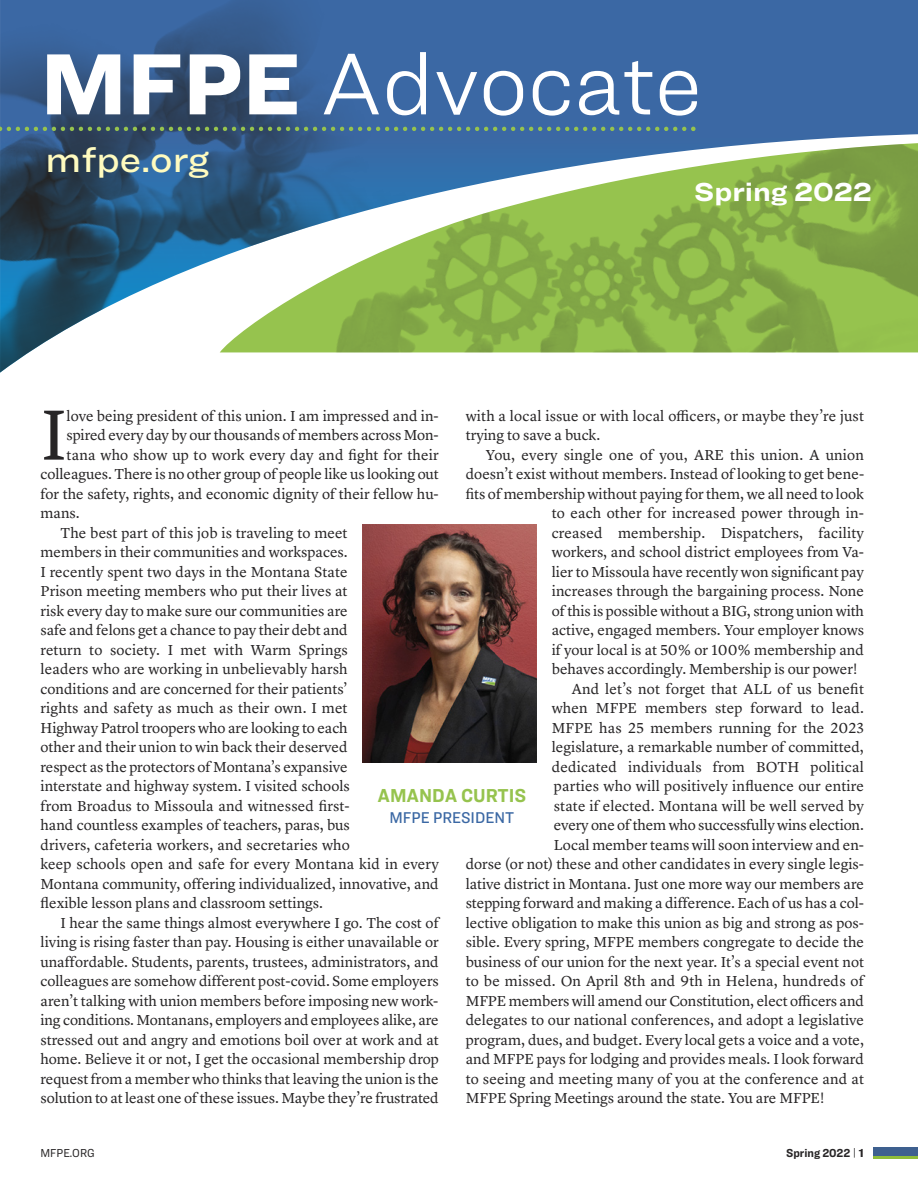
<style>
.page{position:relative;width:918px;height:1188px;background:#fff}
.page>*{position:absolute;margin:0;border:0;box-sizing:border-box;transform-origin:0 0}
.t1{font:300 90px "Ringside";letter-spacing:-.005em;color:#fff}
.t2{font:73.65px "Lyon Text";color:#272526}
.t3{font:500 36px "Ringside Wide";color:#fffbbf}
.t4{font:700 27px "Ringside Wide";color:#fff}
.t5{font:700 19.5px "Ringside Narrow";color:#96c34e}
.t6{font:500 16.2px "Ringside Narrow";color:#3b68a4}
.t7{font:15px/19.5px "Lyon Text";color:#272526}
.t8{font:700 12px "Ringside Narrow";color:#272526}
.t9{font:12px "Ringside Narrow";color:#272526}
.s1{font-weight:900}
.s2{font-weight:400;font-size:10.5px}
.s3{font-family:"Ringside Wide"}
</style>
<div class="page">
<div style="left:874px;top:1148px;width:44px;height:8px;background:#3e608f"></div>
<hr style="left:874px;top:1157px;width:44px;height:2px;background:#8ebc39">
<svg style="left:437px;top:0;width:481px;height:353px;background:#6d967b"></svg>
<img style="left:0;top:0;width:437px;height:373px">
<svg style="left:0;top:127px;width:696px;height:4px;background:#5c8472"></svg>
<img style="left:363px;top:525px;width:174px;height:238px">
<p class="t1" style="left:40px;top:31px;width:663px"><span class="s1">MFPE</span> Advocate</p>
<p class="t3" style="left:46px;top:138px;width:165px">mfpe.org</p>
<p class="t4" style="left:694px;top:176px;width:180px">Spring 2022</p>
<p class="t7" style="left:466px;top:407px;width:400px">with a local issue or with local officers, or maybe they’re just trying to save a buck.</p>
<p class="t7" style="left:486px;top:446px;width:380px">You, every single one of you, ARE this union. A union</p>
<p class="t7" style="left:466px;top:466px;width:400px">doesn’t exist without members. Instead of looking to get bene-</p>
<p class="t7" style="left:466px;top:485px;width:400px">fits of membership without paying for them, we all need to look</p>
<p class="t7" style="left:552px;top:505px;width:314px">to each other for increased power through in-</p>
<p class="t7" style="left:552px;top:524px;width:314px">creased membership. Dispatchers, facility</p>
<p class="t7" style="left:552px;top:544px;width:314px">workers, and school district employees from Va-</p>
<p class="t7" style="left:552px;top:563px;width:314px">lier to Missoula have recently won significant pay</p>
<p class="t7" style="left:552px;top:583px;width:314px">increases through the bargaining process. None</p>
<p class="t7" style="left:552px;top:602px;width:314px">of this is possible without a BIG, strong union with</p>
<p class="t7" style="left:552px;top:622px;width:314px">active, engaged members. Your employer knows</p>
<p class="t7" style="left:552px;top:641px;width:314px">if your local is at 50% or 100% membership and</p>
<p class="t7" style="left:552px;top:661px;width:307px">behaves accordingly. Membership is our power!</p>
<p class="t7" style="left:572px;top:680px;width:294px">And let’s not forget that ALL of us benefit</p>
<p class="t7" style="left:552px;top:700px;width:314px">when MFPE members step forward to lead.</p>
<p class="t7" style="left:552px;top:719px;width:314px">MFPE has 25 members running for the 2023</p>
<p class="t7" style="left:552px;top:739px;width:314px">legislature, a remarkable number of committed,</p>
<p class="t7" style="left:552px;top:758px;width:314px">dedicated individuals from BOTH political</p>
<p class="t7" style="left:554px;top:778px;width:312px">parties who will positively influence our entire</p>
<p class="t7" style="left:554px;top:797px;width:312px">state if elected. Montana will be well served by</p>
<p class="t7" style="left:554px;top:817px;width:312px">every one of them who successfully wins election.</p>
<p class="t7" style="left:554px;top:836px;width:312px">Local member teams will soon interview and en-</p>
<p class="t7" style="left:466px;top:856px;width:400px">dorse (or not) these and other candidates in every single legis-</p>
<p class="t7" style="left:466px;top:875px;width:400px">lative district in Montana. Just one more way our members are</p>
<p class="t7" style="left:466px;top:895px;width:400px">stepping forward and making a difference. Each of us has a col-</p>
<p class="t7" style="left:466px;top:914px;width:400px">lective obligation to make this union as big and strong as pos-</p>
<p class="t7" style="left:466px;top:934px;width:400px">sible. Every spring, MFPE members congregate to decide the</p>
<p class="t7" style="left:466px;top:953px;width:400px">business of our union for the next year. It’s a special event not</p>
<p class="t7" style="left:466px;top:973px;width:400px">to be missed. On April 8th and 9th in Helena, hundreds of</p>
<p class="t7" style="left:466px;top:992px;width:400px">MFPE members will amend our Constitution, elect officers and</p>
<p class="t7" style="left:466px;top:1012px;width:400px">delegates to our national conferences, and adopt a legislative</p>
<p class="t7" style="left:466px;top:1031px;width:400px">program, dues, and budget. Every local gets a voice and a vote,</p>
<p class="t7" style="left:466px;top:1051px;width:400px">and MFPE pays for lodging and provides meals. I look forward</p>
<p class="t7" style="left:466px;top:1070px;width:400px">to seeing and meeting many of you at the conference and at</p>
<p class="t7" style="left:466px;top:1090px;width:360px">MFPE Spring Meetings around the state. You are MFPE!</p>
<p class="t2" style="left:40px;top:405px;width:28px">I</p>
<p class="t7" style="left:67px;top:407px;width:374px">love being president of this union. I am impressed and in-</p>
<p class="t7" style="left:67px;top:427px;width:374px">spired every day by our thousands of members across Mon-</p>
<p class="t7" style="left:67px;top:446px;width:374px">tana who show up to work every day and fight for their</p>
<p class="t7" style="left:40px;top:466px;width:400px">colleagues. There is no other group of people like us looking out</p>
<p class="t7" style="left:40px;top:485px;width:400px">for the safety, rights, and economic dignity of their fellow hu-</p>
<p class="t7" style="left:40px;top:505px;width:41px">mans.</p>
<p class="t7" style="left:40px;top:524px;width:400px;text-indent:20px">The best part of this job is traveling to meet<br>members in their communities and workspaces.<br>I recently spent two days in the Montana State<br>Prison meeting members who put their lives at<br>risk every day to make sure our communities are<br>safe and felons get a chance to pay their debt and<br>return to society. I met with Warm Springs<br>leaders who are working in unbelievably harsh<br>conditions and are concerned for their patients’<br>rights and safety as much as their own. I met<br>Highway Patrol troopers who are looking to each<br>other and their union to win back their deserved<br>respect as the protectors of Montana’s expansive<br>interstate and highway system. I visited schools<br>from Broadus to Missoula and witnessed first-<br>hand countless examples of teachers, paras, bus<br>drivers, cafeteria workers, and secretaries who<br>keep schools open and safe for every Montana kid in every Montana community, offering individualized, innovative, and flexible lesson plans and classroom settings.</p>
<p class="t7" style="left:40px;top:914px;width:400px;text-align:justify;text-indent:20px">I hear the same things almost everywhere I go. The cost of living is rising faster than pay. Housing is either unavailable or unaffordable. Students, parents, trustees, administrators, and colleagues are somehow different post-covid. Some employers aren’t talking with union members before imposing new work&shy;ing conditions. Montanans, employers and employees alike, are stressed out and angry and emotions boil over at work and at home. Believe it or not, I get the occasional membership drop request from a member who thinks that leaving the union is the solution to at least one of these issues. Maybe they’re frustrated</p>
<p class="t5" style="left:377px;top:784px;width:150px">AMANDA CURTIS</p>
<p class="t6" style="left:389px;top:812px;width:126px">MFPE PRESIDENT</p>
<p class="t9" style="left:40px;top:1149px;width:56px">MFPE.ORG</p>
<p class="t8" style="left:786px;top:1146px;width:79px">Spring 2022 <span class="s2">|</span> <span class="s3">1</span></p>
</div>
